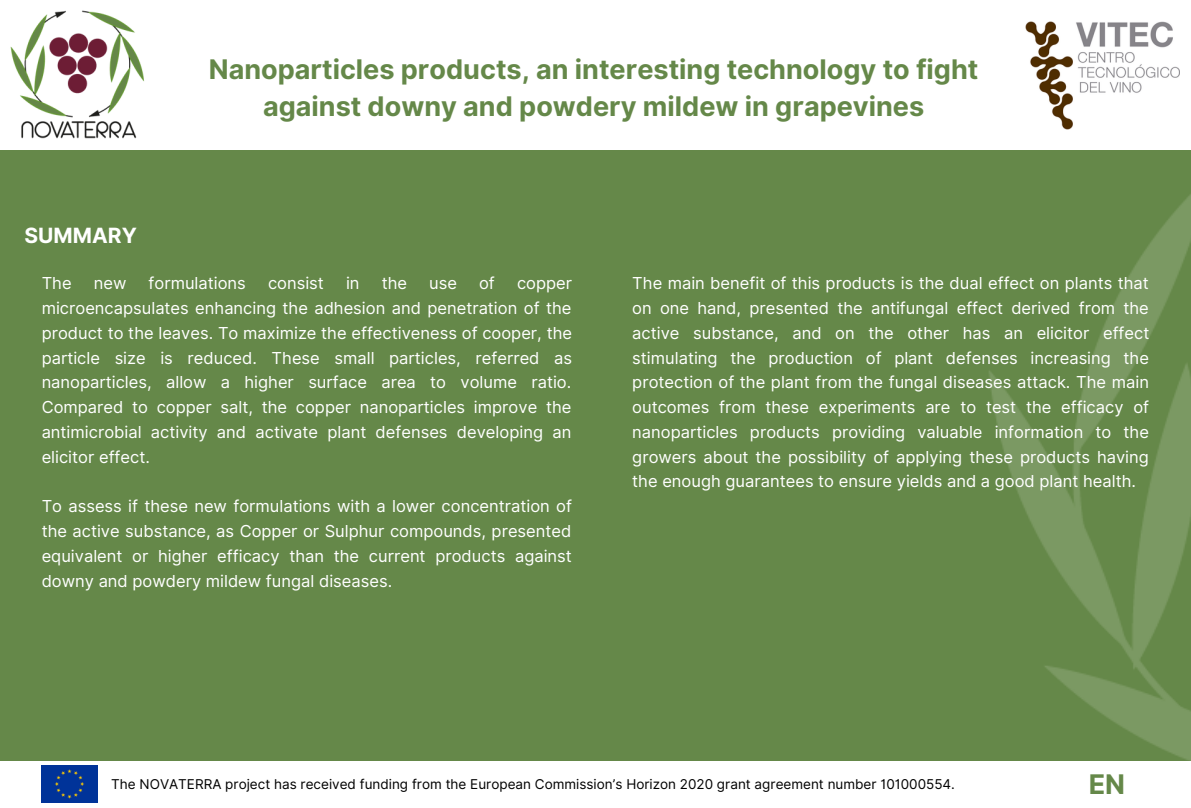
<style>
.page{position:relative;width:1191px;height:808px;background:#fff}
.page>*{position:absolute;margin:0;border:0;box-sizing:border-box;transform-origin:0 0}
.t1{font:700 27px/37.2px "Inter";color:#658849;text-align:center}
.t2{font:700 21px "Inter";color:#fff}
.t3{font:16.5px/24.8px "Inter";color:#fff;text-align:justify}
.t4{font:13.5px "Inter";color:#000}
</style>
<div class="page">
<div style="left:0;top:0;width:1190px;height:808px;background:#658849"></div>
<img style="left:989px;top:195px;width:201px;height:566px">
<div style="left:0;top:0;width:1190px;height:150px;background:#fff"></div>
<img style="left:10px;top:10px;width:134px;height:129px">
<div style="left:0;top:761px;width:1190px;height:47px;background:#fff"></div>
<img style="left:42px;top:765px;width:56px;height:37px">
<img style="left:1025px;top:21px;width:153px;height:108px">
<p class="t1" style="left:209px;top:50px;width:771px">Nanoparticles products, an interesting technology to fight against downy and powdery mildew in grapevines</p>
<p class="t2" style="left:24px;top:223px;width:114px">SUMMARY</p>
<p class="t3" style="left:42px;top:271px;width:31px">The</p>
<p class="t3" style="left:94px;top:271px;width:34px">new</p>
<p class="t3" style="left:148px;top:271px;width:99px">formulations</p>
<p class="t3" style="left:268px;top:271px;width:57px">consist</p>
<p class="t3" style="left:346px;top:271px;width:15px">in</p>
<p class="t3" style="left:381px;top:271px;width:27px">the</p>
<p class="t3" style="left:429px;top:271px;width:29px">use</p>
<p class="t3" style="left:479px;top:271px;width:17px">of</p>
<p class="t3" style="left:42px;top:271px;width:532px;text-indent:475px">copper microencapsulates enhancing the adhesion and penetration of the product to the leaves. To maximize the effectiveness of cooper, the particle size is reduced. These small particles, referred as nanoparticles, allow a higher surface area to volume ratio.<br>Compared to copper salt, the copper nanoparticles improve the antimicrobial activity and activate plant defenses developing an elicitor effect.</p>
<p class="t3" style="left:42px;top:494px;width:532px">To assess if these new formulations with a lower concentration of the active substance, as Copper or Sulphur compounds, presented equivalent or higher efficacy than the current products against downy and powdery mildew fungal diseases.</p>
<p class="t3" style="left:632px;top:271px;width:518px">The main benefit of this products is the dual effect on plants that on one hand, presented the antifungal effect derived from the active substance, and on the other has an elicitor effect stimulating the production of plant defenses increasing the protection of the plant from the fungal diseases attack. The main outcomes from these experiments are to test the efficacy of nanoparticles products providing valuable information to the growers about the possibility of applying these products having the enough guarantees to ensure yields and a good plant health.</p>
<p class="t4" style="left:111px;top:775px;width:845px">The NOVATERRA project has received funding from the European Commission’s Horizon 2020 grant agreement number 101000554.</p>
<p class="t1" style="left:1088px;top:766px;width:38px">EN</p>
</div>
